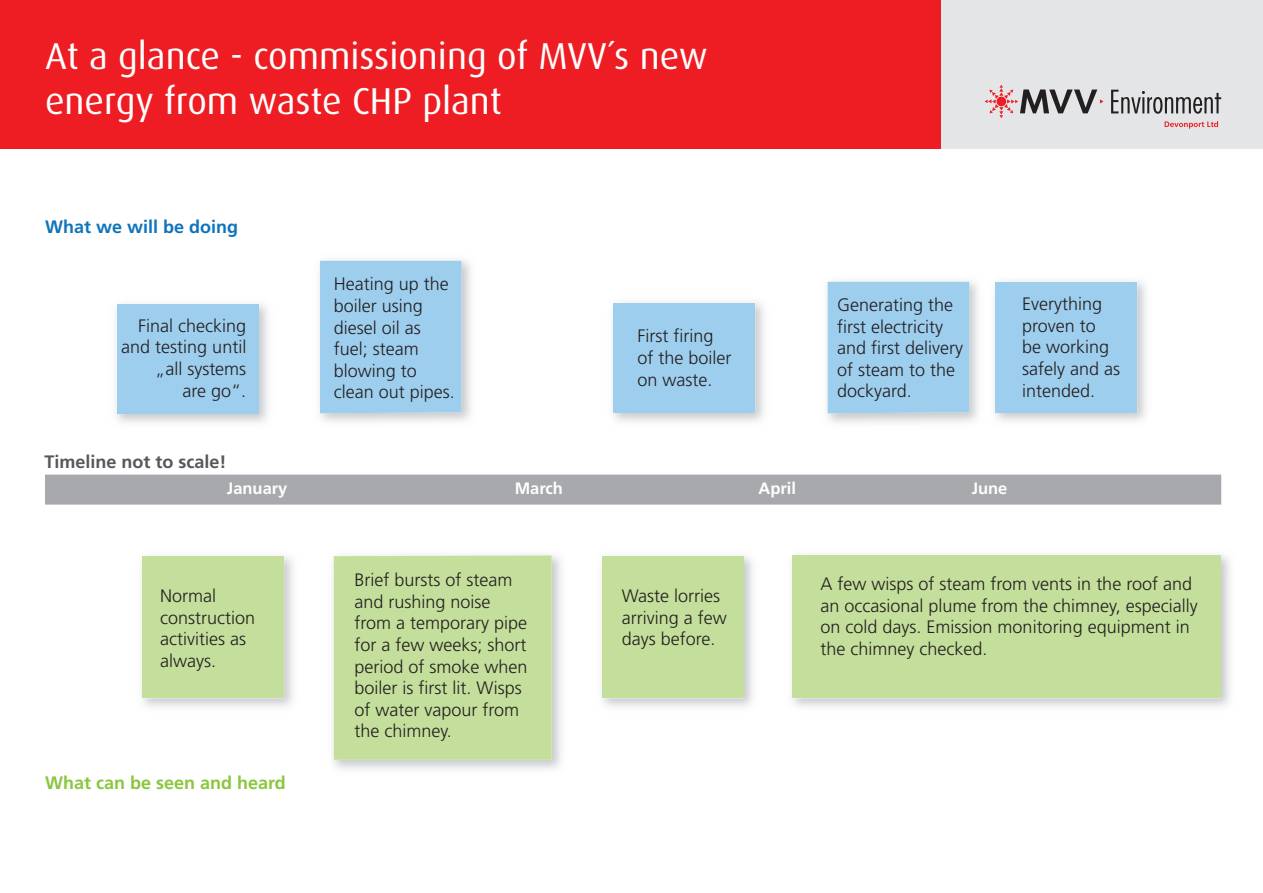
<style>
.page{position:relative;width:1263px;height:893px;background:#fff}
.page>*{position:absolute;margin:0;border:0;box-sizing:border-box;transform-origin:0 0}
.t1{font:37.5px/45px "Dax Pro";color:#fff}
.t2{font:300 18px/21.6px "Frutiger";color:#231f20}
.t3{font:700 18px "Frutiger";color:#8bc63e}
.t4{font:700 18px "Frutiger";color:#57585a}
.t5{font:700 18px "Frutiger";color:#1074bc}
.t6{font:700 16.5px "Frutiger";color:#fff}
</style>
<div class="page">
<img style="left:602px;top:555px;width:151px;height:152px">
<div style="left:602px;top:556px;width:141px;height:142px;background:#c4df9b"></div>
<div style="left:792px;top:556px;width:429px;height:142px;background:#c4df9b"></div>
<div style="left:334px;top:555px;width:218px;height:205px;background:#c4df9b"></div>
<div style="left:143px;top:556px;width:141px;height:142px;background:#c4df9b"></div>
<div style="left:614px;top:303px;width:141px;height:109px;background:#9eceee"></div>
<img style="left:827px;top:281px;width:319px;height:142px">
<div style="left:828px;top:282px;width:141px;height:131px;background:#9eceee"></div>
<div style="left:320px;top:261px;width:142px;height:152px;background:#9eceee"></div>
<div style="left:996px;top:282px;width:141px;height:130px;background:#9eceee"></div>
<img style="left:116px;top:304px;width:152px;height:119px">
<div style="left:117px;top:304px;width:141px;height:110px;background:#9eceee"></div>
<div style="left:45px;top:475px;width:1176px;height:30px;background:#a8a9ad"></div>
<div style="left:0;top:0;width:942px;height:149px;background:#ee1d23"></div>
<div style="left:941px;top:0;width:322px;height:149px;background:#e4e5e7"></div>
<svg style="left:984px;top:85px;width:119px;height:33px"></svg>
<svg style="left:1111px;top:90px;width:110px;height:24px"></svg>
<svg style="left:1164px;top:121px;width:54px;height:8px"></svg>
<h1 class="t1" style="left:45px;top:32px;width:664px">At a glance - commissioning of MVV´s new energy from waste CHP plant</h1>
<p class="t5" style="left:45px;top:216px;width:195px">What we will be doing</p>
<p class="t2" style="left:121px;top:315px;width:127px;text-align:right">Final checking and testing until „all systems<br>are go“.</p>
<p class="t4" style="left:44px;top:451px;width:184px">Timeline not to scale!</p>
<p class="t6" style="left:227px;top:479px;width:62px">January</p>
<p class="t2" style="left:160px;top:585px;width:97px">Normal construction activities as always.</p>
<p class="t3" style="left:45px;top:772px;width:242px">What can be seen and heard</p>
<p class="t2" style="left:334px;top:274px;width:123px">Heating up the boiler using diesel oil as fuel; steam blowing to clean out pipes.</p>
<p class="t2" style="left:637px;top:326px;width:96px">First firing of the boiler on waste.</p>
<p class="t2" style="left:837px;top:294px;width:127px">Generating the first electricity and first delivery of steam to the dockyard.</p>
<p class="t2" style="left:1022px;top:293px;width:100px">Everything proven to<br>be working safely and as intended.</p>
<p class="t6" style="left:515px;top:479px;width:50px">March</p>
<p class="t6" style="left:758px;top:479px;width:39px">April</p>
<p class="t6" style="left:972px;top:479px;width:37px">June</p>
<p class="t2" style="left:354px;top:569px;width:175px">Brief bursts of steam and rushing noise from a temporary pipe for a few weeks; short period of smoke when boiler is first lit. Wisps of water vapour from the chimney.</p>
<p class="t2" style="left:820px;top:573px;width:379px">A few wisps of steam from vents in the roof and an occasional plume from the chimney, especially on cold days. Emission monitoring equipment in the chimney checked.</p>
<p class="t2" style="left:622px;top:585px;width:106px">Waste lorries arriving a few days before.</p>
</div>
